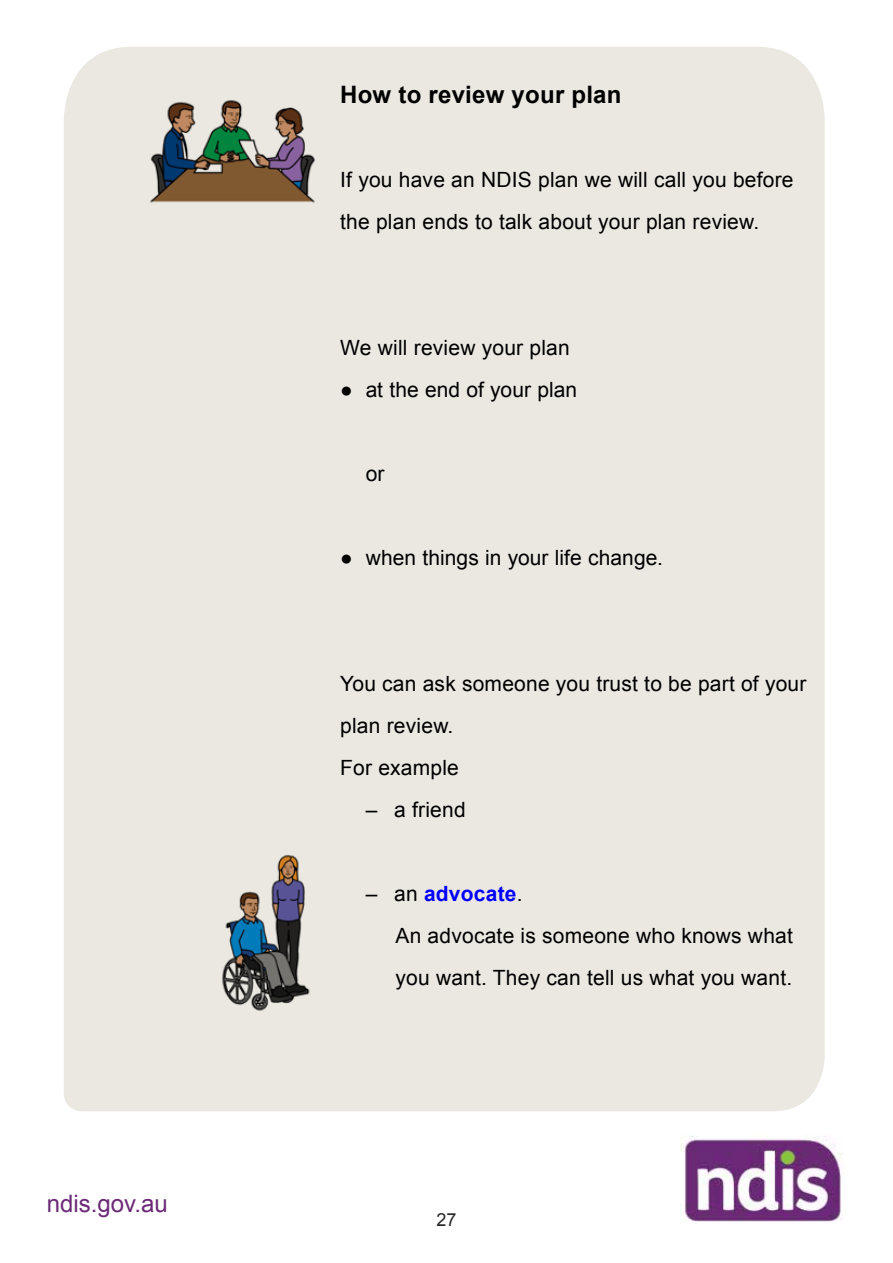
<style>
.page{position:relative;width:893px;height:1263px;background:#fff}
.page>*{position:absolute;margin:0;border:0;box-sizing:border-box;transform-origin:0 0}
.t1{font:700 24px "Arial";letter-spacing:.01em;color:#000}
.t2{font:24px "Arial";color:#6b2976}
.t3{font:21px/42px "Arial";letter-spacing:.01em;color:#000}
.t4{font:18px "Arial";color:#292829}
.s1{font-weight:700;color:#00f}
</style>
<div class="page">
<img style="left:680px;top:1136px;width:162px;height:87px">
<div style="left:64px;top:47px;width:761px;height:1064px;background:#ebe8e2"></div>
<img style="left:147px;top:85px;width:172px;height:122px">
<img style="left:217px;top:850px;width:102px;height:165px">
<p class="t2" style="left:47px;top:1188px;width:122px">ndis.gov.au</p>
<h2 class="t1" style="left:340px;top:78px;width:283px">How to review your plan</h2>
<p class="t3" style="left:340px;top:158px;width:455px">If you have an NDIS plan we will call you before the plan ends to talk about your plan review.</p>
<p class="t3" style="left:340px;top:326px;width:231px">We will review your plan</p>
<p class="t3" style="left:340px;top:368px;width:239px">● at the end of your plan</p>
<p class="t3" style="left:366px;top:452px;width:20px">or</p>
<p class="t3" style="left:340px;top:536px;width:324px">● when things in your life change.</p>
<p class="t3" style="left:340px;top:662px;width:468px">You can ask someone you trust to be part of your plan review.</p>
<p class="t3" style="left:340px;top:746px;width:120px">For example</p>
<p class="t3" style="left:366px;top:788px;width:102px">– a friend</p>
<p class="t3" style="left:395px;top:872px;width:399px;text-indent:-30px">– an <span class="s1">advocate</span>.<br>An advocate is someone who knows what you want. They can tell us what you want.</p>
<p class="t4" style="left:436px;top:1208px;width:22px">27</p>
</div>
